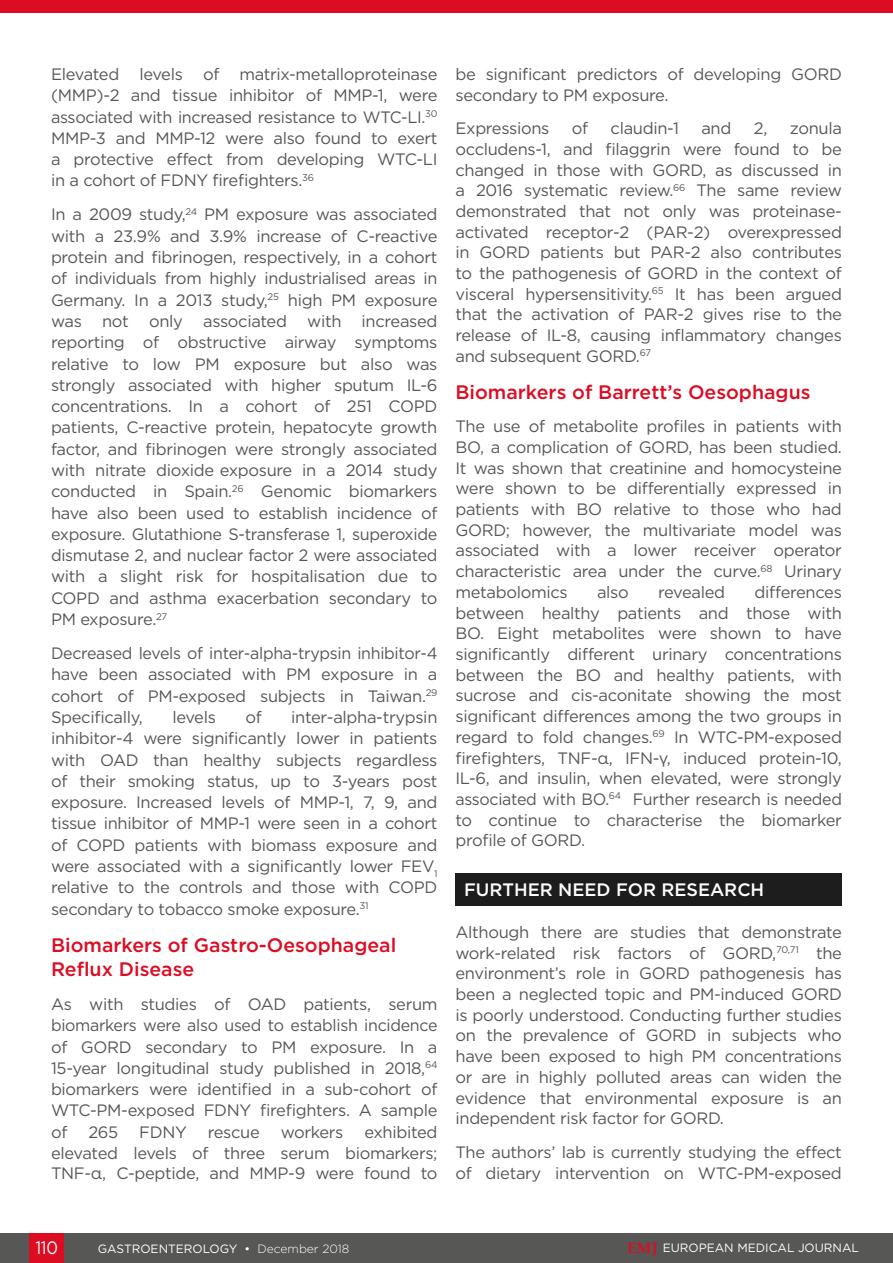
<style>
.page{position:relative;width:893px;height:1263px;background:#fff}
.page>*{position:absolute;margin:0;border:0;box-sizing:border-box;transform-origin:0 0}
.H2__Heading_2{font:500 19.5px/24.3px "Gotham";color:#dc0c23}
.H1__Heading_1{font:500 18px "Gotham";color:#fff}
.t1{font:18px "Gotham";color:#fff;scale:.9 1}
.Body_Text{font:16.5px/21.3px "Gotham";letter-spacing:-.02em;color:#575756;text-align:justify}
.t2{font:12px "Gotham";color:#fff}
.s1{font-weight:300}
.s2{font-family:"Palatino Linotype";font-weight:700;font-size:15px;color:#dc0c23}
</style>
<div class="page">
<div style="left:0;top:1233px;width:893px;height:30px;background:#575756"></div>
<div style="left:30px;top:1233px;width:34px;height:30px;background:#dc0c23"></div>
<div style="left:455px;top:873px;width:387px;height:33px;background:#1d1d1d"></div>
<div style="left:0;top:0;width:893px;height:13px;background:#dc0c23"></div>
<p class="Body_Text" style="left:51px;top:63px;width:388px">Elevated levels of matrix-metalloproteinase (MMP)-2 and tissue inhibitor of MMP-1, were associated with increased resistance to WTC-LI.<sup>30<br></sup>MMP-3 and MMP-12 were also found to exert a protective effect from developing WTC-LI in a cohort of FDNY firefighters.<sup>36</sup></p>
<p class="Body_Text" style="left:51px;top:204px;width:388px">In a 2009 study,<sup>24</sup> PM exposure was associated with a 23.9% and 3.9% increase of C-reactive protein and fibrinogen, respectively, in a cohort of individuals from highly industrialised areas in Germany. In a 2013 study,<sup>25</sup> high PM exposure was not only associated with increased reporting of obstructive airway symptoms relative to low PM exposure but also was strongly associated with higher sputum IL-6 concentrations. In a cohort of 251 COPD patients, C-reactive protein, hepatocyte growth factor, and fibrinogen were strongly associated with nitrate dioxide exposure in a 2014 study conducted in Spain.<sup>26</sup> Genomic biomarkers have also been used to establish incidence of exposure. Glutathione S-transferase 1, superoxide dismutase 2, and nuclear factor 2 were associated with a slight risk for hospitalisation due to COPD and asthma exacerbation secondary to PM exposure.<sup>27</sup></p>
<p class="Body_Text" style="left:51px;top:642px;width:388px">Decreased levels of inter-alpha-trypsin inhibitor-4 have been associated with PM exposure in a cohort of PM-exposed subjects in Taiwan.<sup>29<br></sup>Specifically,</p>
<p class="Body_Text" style="left:172px;top:706px;width:45px">levels</p>
<p class="Body_Text" style="left:245px;top:706px;width:18px">of</p>
<p class="Body_Text" style="left:51px;top:706px;width:388px;text-indent:240px">inter-alpha-trypsin inhibitor-4 were significantly lower in patients with OAD than healthy subjects regardless of their smoking status, up to 3-years post exposure. Increased levels of MMP-1, 7, 9, and tissue inhibitor of MMP-1 were seen in a cohort of COPD patients with biomass exposure and were associated with a significantly lower FEV<sub>1 </sub>relative to the controls and those with COPD secondary to tobacco smoke exposure.<sup>31</sup></p>
<p class="H2__Heading_2" style="left:51px;top:932px;width:347px">Biomarkers of Gastro-Oesophageal<br>Reflux Disease</p>
<p class="Body_Text" style="left:51px;top:993px;width:388px">As with studies of OAD patients, serum biomarkers were also used to establish incidence of GORD secondary to PM exposure. In a 15-year longitudinal study published in 2018,<sup>64 </sup>biomarkers were identified in a sub-cohort of WTC-PM-exposed FDNY firefighters. A sample of</p>
<p class="Body_Text" style="left:51px;top:1121px;width:388px;line-height:20.9px;text-indent:313px">exhibited elevated levels of three serum biomarkers; TNF-α, C-peptide, and MMP-9 were found to</p>
<p class="Body_Text" style="left:88px;top:1121px;width:31px">265</p>
<p class="Body_Text" style="left:139px;top:1121px;width:49px">FDNY</p>
<p class="Body_Text" style="left:208px;top:1121px;width:53px">rescue</p>
<p class="Body_Text" style="left:281px;top:1121px;width:64px">workers</p>
<p class="Body_Text" style="left:455px;top:63px;width:388px;line-height:20.7px">be significant predictors of developing GORD secondary to PM exposure.</p>
<p class="Body_Text" style="left:455px;top:117px;width:95px">Expressions</p>
<p class="Body_Text" style="left:572px;top:117px;width:18px">of</p>
<p class="Body_Text" style="left:611px;top:117px;width:70px">claudin-1</p>
<p class="Body_Text" style="left:701px;top:117px;width:32px">and</p>
<p class="Body_Text" style="left:754px;top:117px;width:15px">2,</p>
<p class="Body_Text" style="left:455px;top:118px;width:388px;line-height:20.7px;text-indent:334px">zonula occludens-1, and filaggrin were found to be changed in those with GORD, as discussed in a 2016 systematic review.<sup>66</sup> The same review demonstrated that not only was proteinase&shy;activated receptor-2 (PAR-2) overexpressed in GORD patients but PAR-2 also contributes to the pathogenesis of GORD in the context of visceral hypersensitivity.<sup>65</sup> It has been argued that the activation of PAR-2 gives rise to the release of IL-8, causing inflammatory changes and subsequent GORD.<sup>67</sup></p>
<p class="H2__Heading_2" style="left:455px;top:379px;width:356px">Biomarkers of Barrett’s Oesophagus</p>
<p class="Body_Text" style="left:455px;top:416px;width:388px;line-height:20.7px">The use of metabolite profiles in patients with BO, a complication of GORD, has been studied.<br>It was shown that creatinine and homocysteine were shown to be differentially expressed in patients with BO relative to those who had GORD; however, the multivariate model was associated with a lower receiver operator characteristic area under the curve.<sup>68</sup> Urinary metabolomics</p>
<p class="Body_Text" style="left:455px;top:581px;width:388px;line-height:20.7px;text-indent:299px">differences between healthy patients and those with BO. Eight metabolites were shown to have significantly different urinary concentrations between the BO and healthy patients, with sucrose and cis-aconitate showing the most significant differences among the two groups in regard to fold changes.<sup>69</sup> In WTC-PM-exposed firefighters, TNF-α, IFN-γ, induced protein-10, IL-6, and insulin, when elevated, were strongly associated with BO.<sup>64</sup> Further research is needed to continue to characterise the biomarker profile of GORD.</p>
<p class="H1__Heading_1" style="left:464px;top:878px;width:302px">FURTHER NEED FOR RESEARCH</p>
<p class="Body_Text" style="left:455px;top:921px;width:388px;line-height:20.7px">Although there are studies that demonstrate work-related risk factors of GORD,<sup>70,71</sup> the environment’s role in GORD pathogenesis has been a neglected topic and PM-induced GORD is poorly understood. Conducting further studies on the prevalence of GORD in subjects who have been exposed to high PM concentrations or are in highly polluted areas can widen the evidence that environmental exposure is an independent risk factor for GORD.</p>
<p class="Body_Text" style="left:455px;top:1141px;width:388px">The authors’ lab is currently studying the effect of dietary intervention on WTC-PM-exposed</p>
<p class="Body_Text" style="left:597px;top:581px;width:33px">also</p>
<p class="Body_Text" style="left:658px;top:581px;width:68px">revealed</p>
<p class="t1" style="left:36px;top:1236px;width:27px">110</p>
<p class="t2" style="left:98px;top:1241px;width:253px">GASTROENTEROLOGY • <span class="s1">December 2018</span></p>
<p class="t2" style="left:627px;top:1240px;width:233px"><span class="s2">EMJ</span> EUROPEAN MEDICAL JOURNAL</p>
</div>
